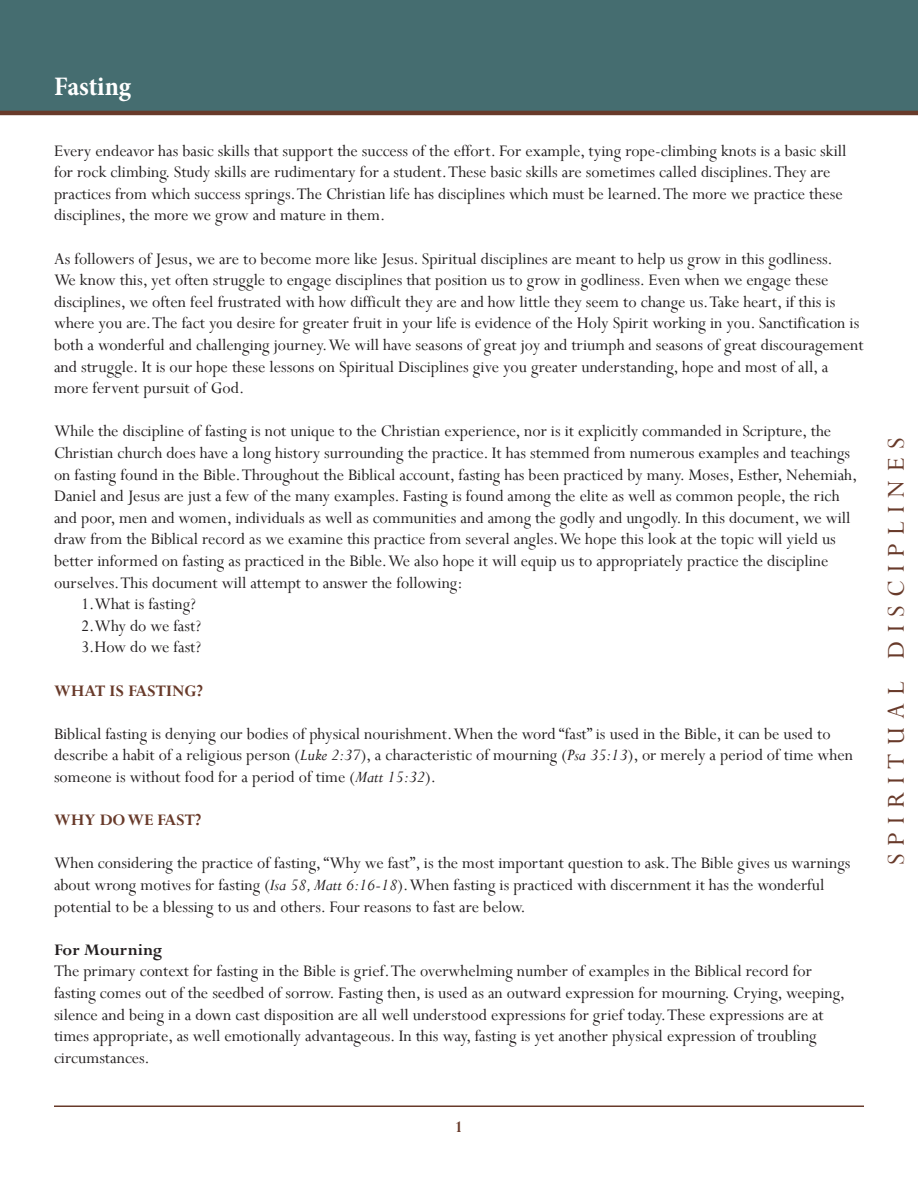
<style>
.page{position:relative;width:918px;height:1188px;background:#fff}
.page>*{position:absolute;margin:0;border:0;box-sizing:border-box;transform-origin:0 0}
.Headers__I__II__III{font:27px "Perpetua";letter-spacing:.31em;color:#683a2a}
.t1{font:700 condensed 27px "Minion Pro";letter-spacing:-.005em;color:#fff}
.Main_Body{font:18px/21.6px "Perpetua";color:#231f20}
.headers_within_main{font:18px "Perpetua";color:#231f20}
.Headers__I__II__III-2{font:700 18px "Perpetua";color:#683a2a}
.Sub_Headers__A__B__C{font:700 18px "Perpetua";color:#231f20}
.s1{font-style:italic}
</style>
<div class="page">
<div style="left:0;top:0;width:918px;height:113px;background:#456d70"></div>
<hr style="left:54px;top:1106px;width:810px;height:1px;background:#683a2a">
<hr style="left:0;top:111px;width:918px;height:4px;background:#683a2a">
<h1 class="t1" style="left:54px;top:68px;width:79px">Fasting</h1>
<p class="Main_Body" style="left:54px;top:139px;width:794px">Every endeavor has basic skills that support the success of the effort. For example, tying rope-climbing knots is a basic skill for rock climbing. Study skills are rudimentary for a student. These basic skills are sometimes called disciplines. They are practices from which success springs. The Christian life has disciplines which must be learned. The more we practice these disciplines, the more we grow and mature in them.</p>
<p class="Main_Body" style="left:54px;top:247px;width:811px">As followers of Jesus, we are to become more like Jesus. Spiritual disciplines are meant to help us grow in this godliness.<br>We know this, yet often struggle to engage disciplines that position us to grow in godliness. Even when we engage these disciplines, we often feel frustrated with how difficult they are and how little they seem to change us. Take heart, if this is where you are. The fact you desire for greater fruit in your life is evidence of the Holy Spirit working in you. Sanctification is both a wonderful and challenging journey. We will have seasons of great joy and triumph and seasons of great discouragement and struggle. It is our hope these lessons on Spiritual Disciplines give you greater understanding, hope and most of all, a more fervent pursuit of God.</p>
<p class="Main_Body" style="left:54px;top:420px;width:805px">While the discipline of fasting is not unique to the Christian experience, nor is it explicitly commanded in Scripture, the Christian church does have a long history surrounding the practice. It has stemmed from numerous examples and teachings on fasting found in the Bible. Throughout the Biblical account, fasting has been practiced by many. Moses, Esther, Nehemiah, Daniel and Jesus are just a few of the many examples. Fasting is found among the elite as well as common people, the rich and poor, men and women, individuals as well as communities and among the godly and ungodly. In this document, we will draw from the Biblical record as we examine this practice from several angles. We hope this look at the topic will yield us better informed on fasting as practiced in the Bible. We also hope it will equip us to appropriately practice the discipline ourselves. This document will attempt to answer the following:</p>
<p class="headers_within_main" style="left:81px;top:593px;width:116px">1.What is fasting?</p>
<p class="headers_within_main" style="left:81px;top:614px;width:122px">2.Why do we fast?</p>
<p class="headers_within_main" style="left:81px;top:636px;width:122px">3.How do we fast?</p>
<p class="Headers__I__II__III-2" style="left:54px;top:679px;width:150px">WHAT IS FASTING?</p>
<p class="Main_Body" style="left:54px;top:723px;width:801px">Biblical fasting is denying our bodies of physical nourishment. When the word “fast” is used in the Bible, it can be used to describe a habit of a religious person (<span class="s1">Luke 2:37</span>), a characteristic of mourning (<span class="s1">Psa 35:13</span>), or merely a period of time when someone is without food for a period of time (<span class="s1">Matt 15:32</span>).</p>
<p class="Headers__I__II__III-2" style="left:54px;top:809px;width:149px">WHY DO WE FAST?</p>
<p class="Main_Body" style="left:54px;top:852px;width:798px">When considering the practice of fasting, “Why we fast”, is the most important question to ask. The Bible gives us warnings about wrong motives for fasting (<span class="s1">Isa 58, Matt 6:16-18</span>). When fasting is practiced with discernment it has the wonderful potential to be a blessing to us and others. Four reasons to fast are below.</p>
<p class="Sub_Headers__A__B__C" style="left:54px;top:938px;width:110px">For Mourning</p>
<p class="Main_Body" style="left:54px;top:960px;width:793px">The primary context for fasting in the Bible is grief. The overwhelming number of examples in the Biblical record for fasting comes out of the seedbed of sorrow. Fasting then, is used as an outward expression for mourning. Crying, weeping, silence and being in a down cast disposition are all well understood expressions for grief today. These expressions are at times appropriate, as well emotionally advantageous. In this way, fasting is yet another physical expression of troubling circumstances.</p>
<p class="Headers__I__II__III-2" style="left:455px;top:1116px;width:10px">1</p>
<p class="Headers__I__II__III" style="left:879px;top:865px;width:429px;rotate:-90deg">SPIRITUAL DISCIPLINES</p>
</div>
